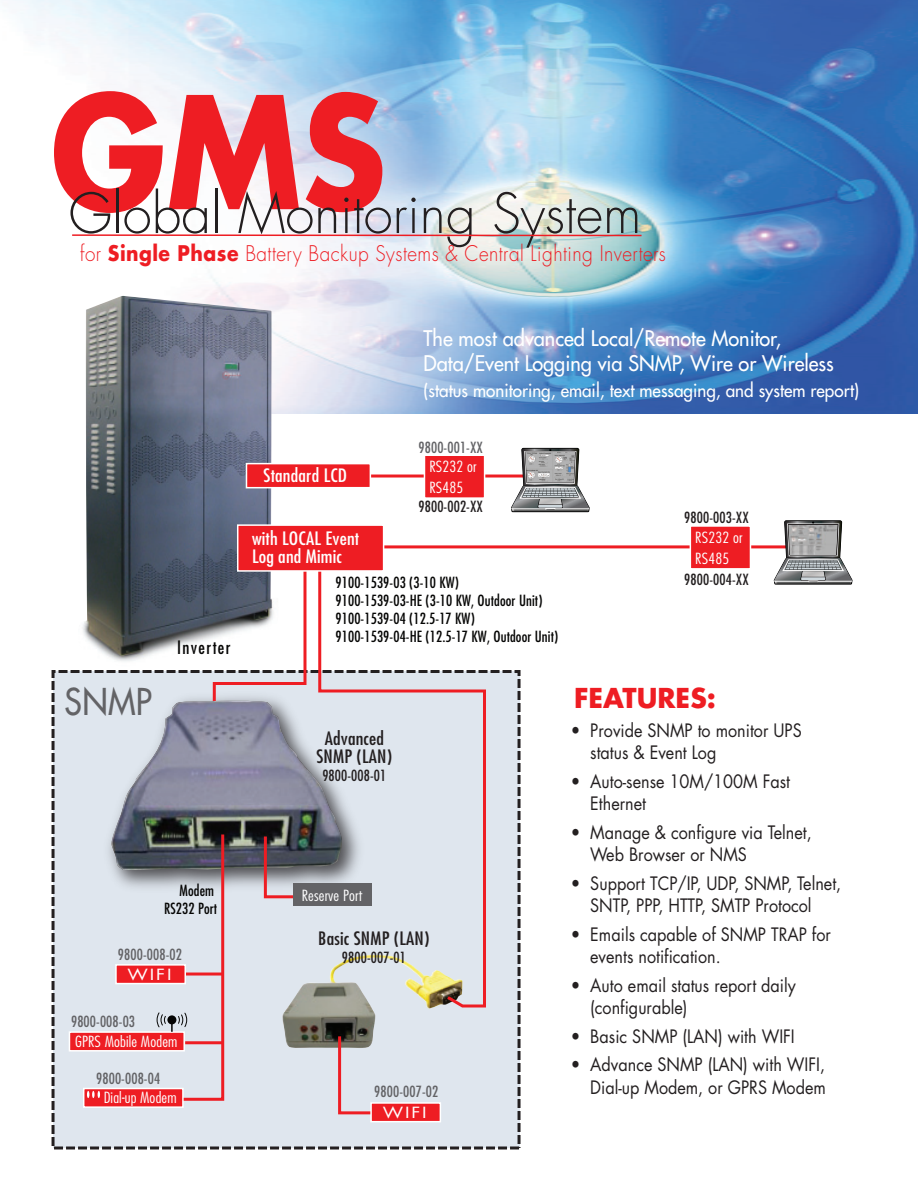
<style>
.page{position:relative;width:918px;height:1188px;background:#fff}
.page>*{position:absolute;margin:0;border:0;box-sizing:border-box;transform-origin:0 0}
.t1{font:300 54px "Futura";color:#231f20}
.t2{font:36px "Futura";color:#636366;scale:.9 1}
.t3{font:700 26.7px "Futura";color:#ee1d23}
.t4{font:21px/25.5px "Futura";color:#fff;scale:.95 1}
.t5{font:300 21px "Futura";letter-spacing:.025em;color:#ee1d23;scale:.9 1}
.t6{font:18px/22.5px "Futura";color:#231f20;scale:.9 1}
.t7{font:18px "Futura";color:#fff;scale:.95 1}
.t8{font:condensed 18px/18px "Futura";letter-spacing:.01em;color:#fff;scale:1.1 1}
.t9{font:condensed 18px/18px "Futura";letter-spacing:.01em;color:#231f20;text-align:center;scale:1.1 1}
.t10{font:condensed 18px "Futura";letter-spacing:.075em;color:#050504}
.t11{font:condensed 15px/18px "Futura";letter-spacing:.01em;color:#050504}
.t12{font:300 condensed 15px/21px "Futura";letter-spacing:.01em;color:#fff;scale:1.1 1}
.t13{font:condensed 15px "Futura";letter-spacing:.01em;color:#636366}
.t14{font:condensed 15px "Futura";letter-spacing:.01em;color:#231f20}
.t15{font:15px "Futura";letter-spacing:.1em;color:#fff;scale:1.25 1}
.s1{font-weight:700}
</style>
<div class="page">
<img style="left:12px;top:0;width:906px;height:414px">
<img style="left:78px;top:296px;width:201px;height:361px">
<div style="left:53px;top:672px;width:466px;height:476px;background:#dfe6ee"></div>
<div style="left:52px;top:670px;width:469px;height:480px;border:3px dashed #231f20"></div>
<svg style="left:54px;top:91px;width:109px;height:122px"></svg>
<svg style="left:169px;top:95px;width:130px;height:114px"></svg>
<svg style="left:306px;top:92px;width:76px;height:120px;background:#e06470"></svg>
<hr style="left:72px;top:234px;width:570px;height:2px;background:#ee1d23">
<hr style="left:380px;top:545px;width:408px;height:3px;background:#ee1d23">
<hr style="left:282px;top:475px;width:242px;height:3px;background:#ee1d23">
<div style="left:424px;top:455px;width:61px;height:43px;background:#ee1d23"></div>
<div style="left:424px;top:455px;width:61px;height:44px;border:2px solid #fff"></div>
<div style="left:69px;top:1032px;width:115px;height:19px;background:#ee1d23"></div>
<div style="left:69px;top:1031px;width:116px;height:21px;border:2px solid #fff"></div>
<div style="left:84px;top:1089px;width:99px;height:18px;background:#ee1d23"></div>
<div style="left:83px;top:1088px;width:101px;height:20px;border:2px solid #fff"></div>
<svg style="left:87px;top:1091px;width:13px;height:7px"></svg>
<svg style="left:110px;top:566px;width:266px;height:549px"></svg>
<svg style="left:317px;top:572px;width:171px;height:437px"></svg>
<div style="left:690px;top:526px;width:60px;height:43px;background:#ee1d23"></div>
<div style="left:690px;top:525px;width:61px;height:45px;border:2px solid #fff"></div>
<div style="left:246px;top:464px;width:124px;height:24px;background:#ee1d23"></div>
<div style="left:246px;top:463px;width:125px;height:25px;border:2px solid #fff"></div>
<div style="left:238px;top:525px;width:146px;height:46px;background:#ee1d23"></div>
<div style="left:237px;top:524px;width:147px;height:48px;border:2px solid #fff"></div>
<svg style="left:773px;top:520px;width:80px;height:65px"></svg>
<img style="left:788px;top:525px;width:50px;height:30px">
<svg style="left:510px;top:447px;width:80px;height:66px"></svg>
<div style="left:371px;top:1103px;width:69px;height:19px;background:#ee1d23"></div>
<div style="left:370px;top:1102px;width:71px;height:20px;border:2px solid #fff"></div>
<h1 class="t1" style="left:69px;top:179px;width:574px">Global Monitoring System</h1>
<p class="t5" style="left:80px;top:239px;width:653px">for <span class="s1">Single Phase</span> Battery Backup Systems &amp; Central Lighting Inverters</p>
<p class="t4" style="left:424px;top:325px;width:434px">The most advanced Local/Remote Monitor,<br>Data/Event Logging via SNMP, Wire or Wireless</p>
<p class="t7" style="left:424px;top:378px;width:460px">(status monitoring, email, text messaging, and system report)</p>
<h2 class="t2" style="left:65px;top:678px;width:99px">SNMP</h2>
<p class="t10" style="left:177px;top:636px;width:55px">Inverter</p>
<p class="t8" style="left:264px;top:466px;width:77px">Standard LCD</p>
<p class="t8" style="left:252px;top:529px;width:99px">with LOCAL Event<br>Log and Mimic</p>
<p class="t13" style="left:418px;top:438px;width:66px">9800-001-XX</p>
<p class="t12" style="left:429px;top:455px;width:44px">RS232 or<br>RS485</p>
<p class="t14" style="left:418px;top:497px;width:66px">9800-002-XX</p>
<p class="t11" style="left:335px;top:573px;width:224px">9100-1539-03 (3-10 KW)<br>9100-1539-03-HE (3-10 KW, Outdoor Unit)<br>9100-1539-04 (12.5-17 KW)<br>9100-1539-04-HE (12.5-17 KW, Outdoor Unit)</p>
<p class="t9" style="left:316px;top:729px;width:70px">Advanced<br>SNMP (LAN)</p>
<p class="t14" style="left:322px;top:766px;width:66px">9800-008-01</p>
<p class="t11" style="left:164px;top:881px;width:55px;text-align:right">Modem<br>RS232 Port</p>
<p class="t12" style="left:302px;top:884px;width:56px">Reserve Port</p>
<p class="t13" style="left:118px;top:945px;width:66px">9800-008-02</p>
<p class="t15" style="left:128px;top:964px;width:37px">WIFI</p>
<p class="t13" style="left:71px;top:1012px;width:66px">9800-008-03</p>
<p class="t12" style="left:75px;top:1031px;width:95px">GPRS Mobile Modem</p>
<p class="t13" style="left:96px;top:1069px;width:66px">9800-008-04</p>
<p class="t12" style="left:104px;top:1086px;width:68px">Dial-up Modem</p>
<p class="t9" style="left:318px;top:929px;width:103px">Basic SNMP (LAN)</p>
<p class="t14" style="left:342px;top:948px;width:66px">9800-007-01</p>
<p class="t13" style="left:374px;top:1082px;width:66px">9800-007-02</p>
<p class="t15" style="left:383px;top:1102px;width:37px">WIFI</p>
<p class="t14" style="left:684px;top:508px;width:66px">9800-003-XX</p>
<p class="t12" style="left:695px;top:527px;width:44px">RS232 or<br>RS485</p>
<p class="t14" style="left:684px;top:570px;width:66px">9800-004-XX</p>
<h3 class="t3" style="left:574px;top:680px;width:143px">FEATURES:</h3>
<p class="t6" style="left:590px;top:719px;width:236px;text-indent:-20px">• Provide SNMP to monitor UPS status &amp; Event Log</p>
<p class="t6" style="left:590px;top:770px;width:224px;text-indent:-20px">• Auto-sense 10M/100M Fast<br>Ethernet</p>
<p class="t6" style="left:590px;top:821px;width:248px;text-indent:-20px">• Manage &amp; configure via Telnet,<br>Web Browser or NMS</p>
<p class="t6" style="left:571px;top:872px;width:302px;text-align:center">• Support TCP/IP, UDP, SNMP, Telnet,<br>SNTP, PPP, HTTP, SMTP Protocol</p>
<p class="t6" style="left:590px;top:923px;width:269px;text-indent:-20px">• Emails capable of SNMP TRAP for events notification.</p>
<p class="t6" style="left:590px;top:974px;width:230px;text-indent:-20px">• Auto email status report daily (configurable)</p>
<p class="t6" style="left:571px;top:1025px;width:250px">• Basic SNMP (LAN) with WIFI</p>
<p class="t6" style="left:571px;top:1053px;width:285px;text-align:right">• Advance SNMP (LAN) with WIFI,<br>Dial-up Modem, or GPRS Modem</p>
</div>
